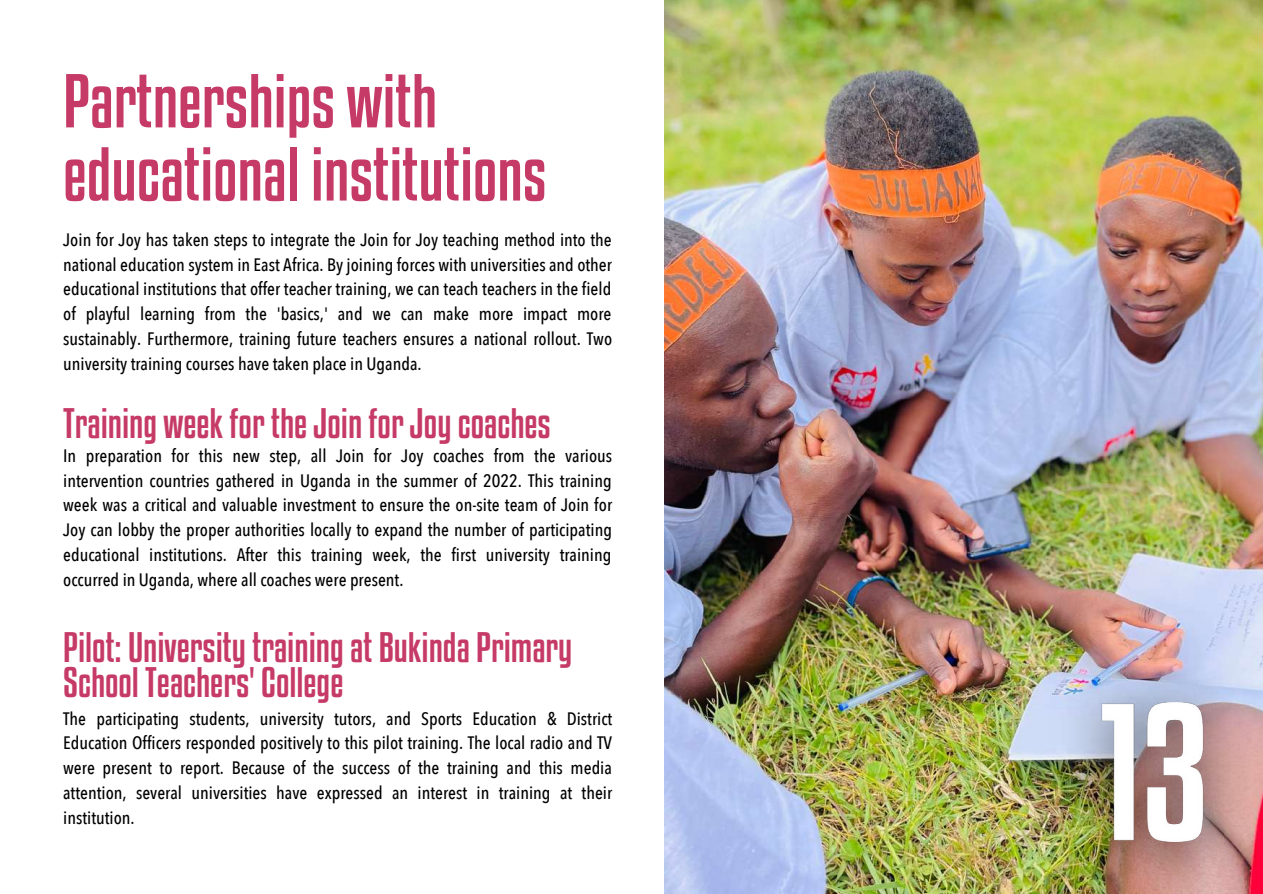
<style>
.page{position:relative;width:1263px;height:894px;background:#fff}
.page>*{position:absolute;margin:0;border:0;box-sizing:border-box;transform-origin:0 0}
.t1{font:67.5px/73.1px "Kenyan Coffee Rg";color:#c63a67}
.t2{font:37.5px/34.8px "Kenyan Coffee Rg";color:#c63a67}
.t3{font:500 18px/24.8px "Avenir Next Condensed";color:#000;text-align:justify}
</style>
<div class="page">
<img style="left:664px;top:0;width:598px;height:893px">
<img style="left:1025px;top:601px;width:238px;height:292px">
<h1 class="t1" style="left:63px;top:64px;width:485px">Partnerships with educational institutions</h1>
<p class="t3" style="left:63px;top:228px;width:551px">Join for Joy has taken steps to integrate the Join for Joy teaching method into the national education system in East Africa. By joining forces with universities and other educational institutions that offer teacher training, we can teach teachers in the field of playful learning from the 'basics,' and we can make more impact more sustainably. Furthermore, training future teachers ensures a national rollout. Two university training courses have taken place in Uganda.</p>
<h2 class="t2" style="left:63px;top:406px;width:489px">Training week for the Join for Joy coaches</h2>
<p class="t3" style="left:63px;top:443px;width:551px">In preparation for this new step, all Join for Joy coaches from the various intervention countries gathered in Uganda in the summer of 2022. This training week was a critical and valuable investment to ensure the on-site team of Join for Joy can lobby the proper authorities locally to expand the number of participating educational institutions. After this training week, the first university training occurred in Uganda, where all coaches were present.</p>
<h2 class="t2" style="left:63px;top:630px;width:511px">Pilot: University training at Bukinda Primary<br>School Teachers' College</h2>
<p class="t3" style="left:63px;top:706px;width:551px">The participating students, university tutors, and Sports Education &amp; District Education Officers responded positively to this pilot training. The local radio and TV were present to report. Because of the success of the training and this media attention, several universities have expressed an interest in training at their institution.</p>
</div>
